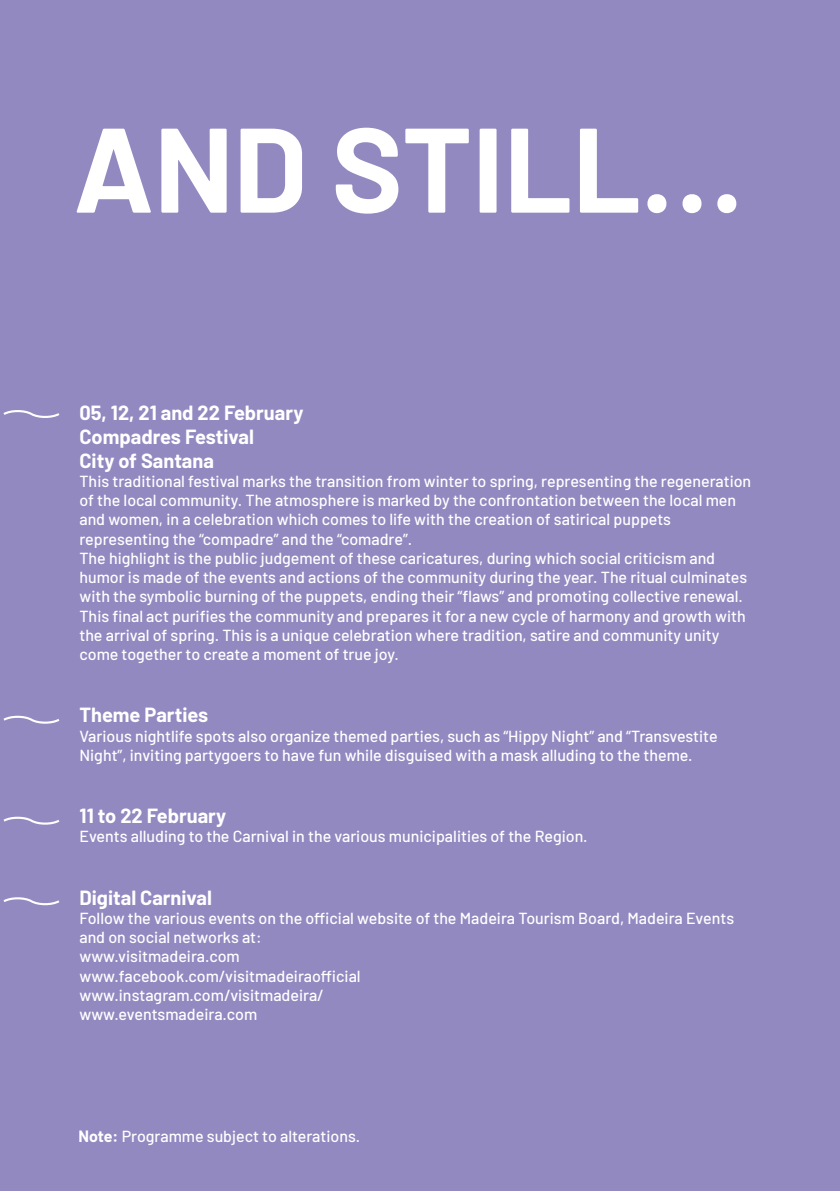
<style>
.page{position:relative;width:840px;height:1191px;background:#fff}
.page>*{position:absolute;margin:0;border:0;box-sizing:border-box;transform-origin:0 0}
.t1{font:700 120px "Barlow";color:#fff}
.t2{font:700 20px/24px "Barlow";color:#fff}
.t3{font:500 16px/19.2px "Barlow";color:#fff}
.s1{font-weight:700}
</style>
<div class="page">
<div style="left:0;top:0;width:839px;height:1191px;background:#9389c1"></div>
<svg style="left:3px;top:716px;width:57px;height:8px"></svg>
<svg style="left:3px;top:410px;width:57px;height:8px"></svg>
<svg style="left:3px;top:816px;width:57px;height:9px"></svg>
<svg style="left:3px;top:897px;width:57px;height:9px"></svg>
<h1 class="t1" style="left:73px;top:81px;width:671px">AND STILL…</h1>
<p class="t2" style="left:79px;top:399px;width:225px">05, 12, 21 and 22 February<br>Compadres Festival<br>City of Santana</p>
<p class="t3" style="left:79px;top:470px;width:673px">This traditional festival marks the transition from winter to spring, representing the regeneration of the local community. The atmosphere is marked by the confrontation between the local men and women, in a celebration which comes to life with the creation of satirical puppets representing the “compadre” and the “comadre”.<br>The highlight is the public judgement of these caricatures, during which social criticism and humor is made of the events and actions of the community during the year. The ritual culminates with the symbolic burning of the puppets, ending their “flaws” and promoting collective renewal.<br>This final act purifies the community and prepares it for a new cycle of harmony and growth with the arrival of spring. This is a unique celebration where tradition, satire and community unity come together to create a moment of true joy.</p>
<p class="t2" style="left:79px;top:701px;width:130px">Theme Parties</p>
<p class="t3" style="left:79px;top:725px;width:639px">Various nightlife spots also organize themed parties, such as “Hippy Night” and “Transvestite<br>Night”, inviting partygoers to have fun while disguised with a mask alluding to the theme.</p>
<p class="t2" style="left:79px;top:802px;width:148px">11 to 22 February</p>
<p class="t3" style="left:79px;top:825px;width:509px">Events alluding to the Carnival in the various municipalities of the Region.</p>
<p class="t2" style="left:79px;top:884px;width:134px">Digital Carnival</p>
<p class="t3" style="left:79px;top:907px;width:655px">Follow the various events on the official website of the Madeira Tourism Board, Madeira Events and on social networks at:<br>www.visitmadeira.com<br>www.facebook.com/visitmadeiraofficial<br>www.instagram.com/visitmadeira/<br>www.eventsmadeira.com</p>
<p class="t3" style="left:79px;top:1125px;width:283px"><span class="s1">Note:</span> Programme subject to alterations.</p>
</div>
